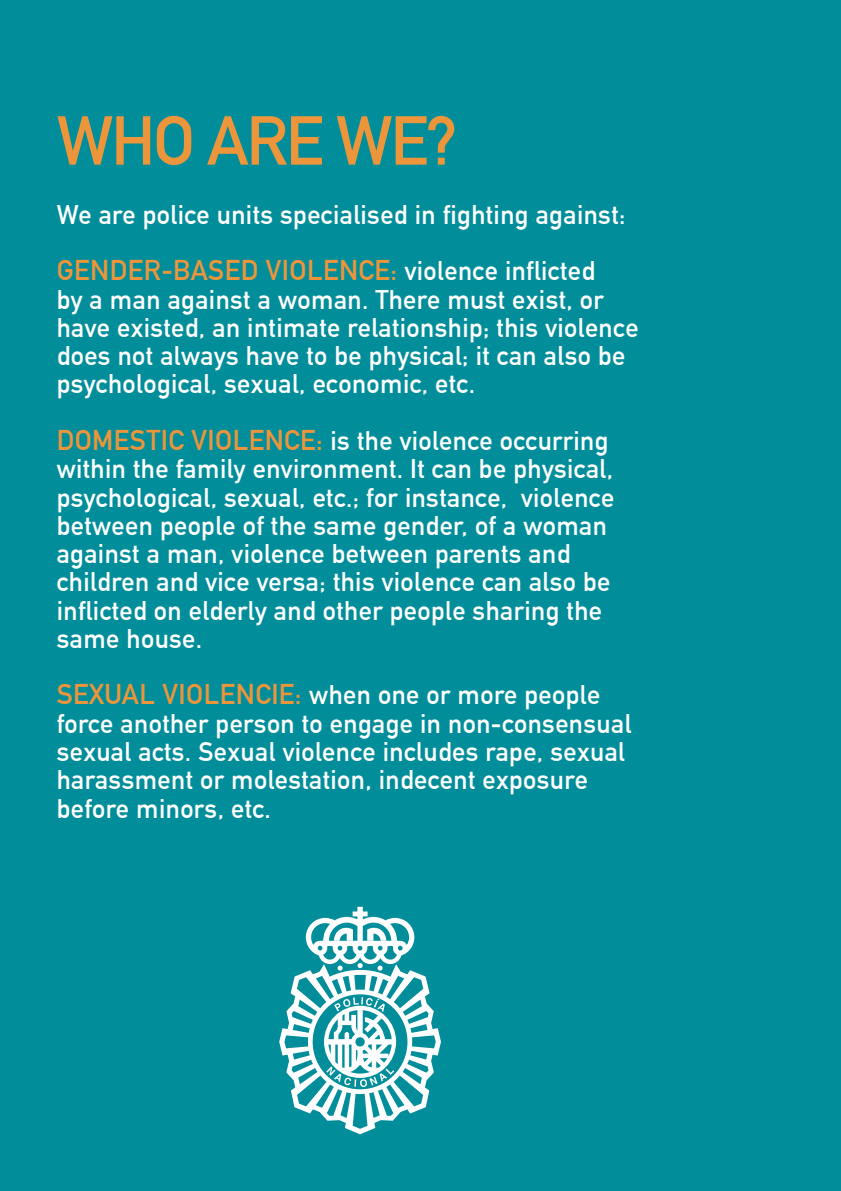
<style>
.page{position:relative;width:841px;height:1191px;background:#018e9a}
.page>*{position:absolute;margin:0;border:0;box-sizing:border-box;transform-origin:0 0}
.t1{font:700 68px "DIN Alternate";letter-spacing:-.03em;color:#ed953b}
.t2{font:700 28px "DIN Alternate";letter-spacing:.015em;color:#ed953b}
.t3{font:700 26.4px/28.2px "DIN Alternate";letter-spacing:.015em;color:#fff}
.s1{font-size:26.4px;color:#fff}
.s2{font-size:28px;color:#ed953b}
</style>
<div class="page">
<svg style="left:279px;top:906px;width:162px;height:228px"></svg>
<p class="t1" style="left:57px;top:89px;width:402px">WHO ARE WE?</p>
<p class="t3" style="left:57px;top:199px;width:570px">We are police units specialised in fighting against:</p>
<p class="t2" style="left:57px;top:249px;width:540px">GENDER-BASED VIOLENCE: <span class="s1">violence inflicted</span></p>
<p class="t3" style="left:57px;top:283px;width:583px">by a man against a woman. There must exist, or have existed, an intimate relationship; this violence does not always have to be physical; it can also be psychological, sexual, economic, etc.</p>
<p class="t3" style="left:57px;top:425px;width:559px"><span class="s2">DOMESTIC VIOLENCE:</span> is the violence occurring within the family environment. It can be physical, psychological, sexual, etc.; for instance, violence between people of the same gender, of a woman against a man, violence between parents and children and vice versa; this violence can also be inflicted on elderly and other people sharing the same house.</p>
<p class="t3" style="left:57px;top:679px;width:576px"><span class="s2">SEXUAL VIOLENCIE:</span> when one or more people force another person to engage in non-consensual sexual acts. Sexual violence includes rape, sexual harassment or molestation, indecent exposure before minors, etc.</p>
</div>
